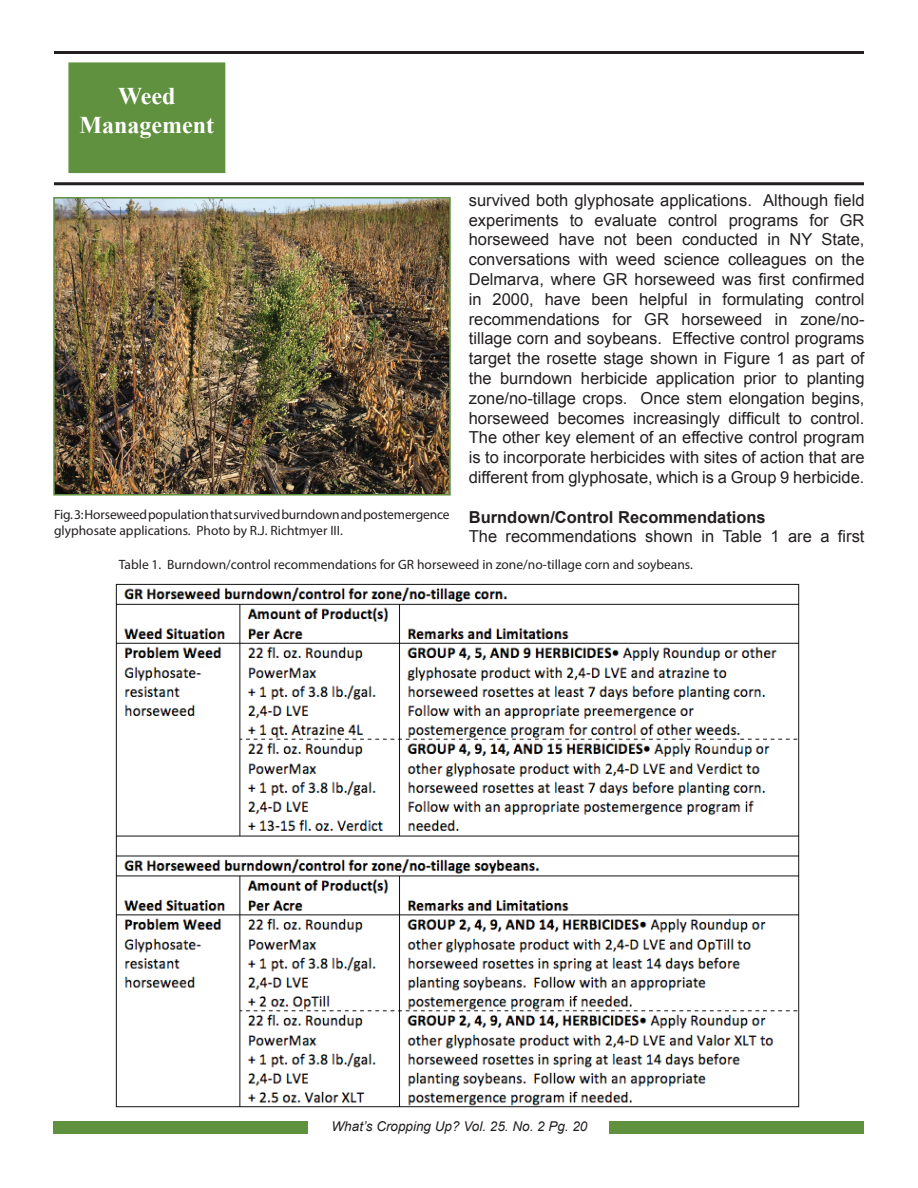
<style>
.page{position:relative;width:918px;height:1188px;background:#fff}
.page>*{position:absolute;margin:0;border:0;box-sizing:border-box;transform-origin:0 0}
.t1{font:700 24px/28.8px "Times New Roman";color:#fff;text-align:center}
.t2{font:16.5px/19.8px "Arial";color:#231f20;text-align:justify}
.t3{font:700 16.5px "Arial";color:#231f20}
.t4{font:13.5px/16.2px "Myriad Pro";color:#231f20}
.t5{font:italic 13.5px "Arial";color:#231f20}
</style>
<div class="page">
<div style="left:68px;top:62px;width:157px;height:111px;background:#5f913e;border:2px solid #5f913e"></div>
<hr style="left:54px;top:51px;width:810px;height:3px;background:#231f20">
<hr style="left:54px;top:182px;width:810px;height:3px;background:#231f20">
<div style="left:609px;top:1121px;width:255px;height:13px;background:#5f913e"></div>
<div style="left:54px;top:1121px;width:254px;height:13px;background:#5f913e"></div>
<img style="left:56px;top:200px;width:392px;height:293px">
<div style="left:53px;top:197px;width:398px;height:299px;border:2px solid #5f913e"></div>
<img style="left:115px;top:583px;width:685px;height:525px">
<h1 class="t1" style="left:79px;top:81px;width:136px">Weed<br>Management</h1>
<p class="t2" style="left:469px;top:190px;width:397px">survived both glyphosate applications. Although field experiments to evaluate control programs for GR horseweed have not been conducted in NY State, conversations with weed science colleagues on the Delmarva, where GR horseweed was first confirmed in 2000, have been helpful in formulating control recommendations for GR horseweed in zone/no&shy;tillage corn and soybeans. Effective control programs target the rosette stage shown in Figure 1 as part of the burndown herbicide application prior to planting zone/no-tillage crops. Once stem elongation begins, horseweed becomes increasingly difficult to control.<br>The other key element of an effective control program is to incorporate herbicides with sites of action that are different from glyphosate, which is a Group 9 herbicide.</p>
<p class="t3" style="left:469px;top:506px;width:299px">Burndown/Control Recommendations</p>
<p class="t2" style="left:469px;top:527px;width:397px">The recommendations shown in Table 1 are a first</p>
<p class="t4" style="left:54px;top:506px;width:397px">Fig. 3: Horseweed population that survived burndown and postemergence glyphosate applications. Photo by R.J. Richtmyer III.</p>
<p class="t4" style="left:119px;top:556px;width:576px">Table 1. Burndown/control recommendations for GR horseweed in zone/no-tillage corn and soybeans.</p>
<p class="t5" style="left:332px;top:1117px;width:257px">What’s Cropping Up? Vol. 25. No. 2 Pg. 20</p>
</div>
